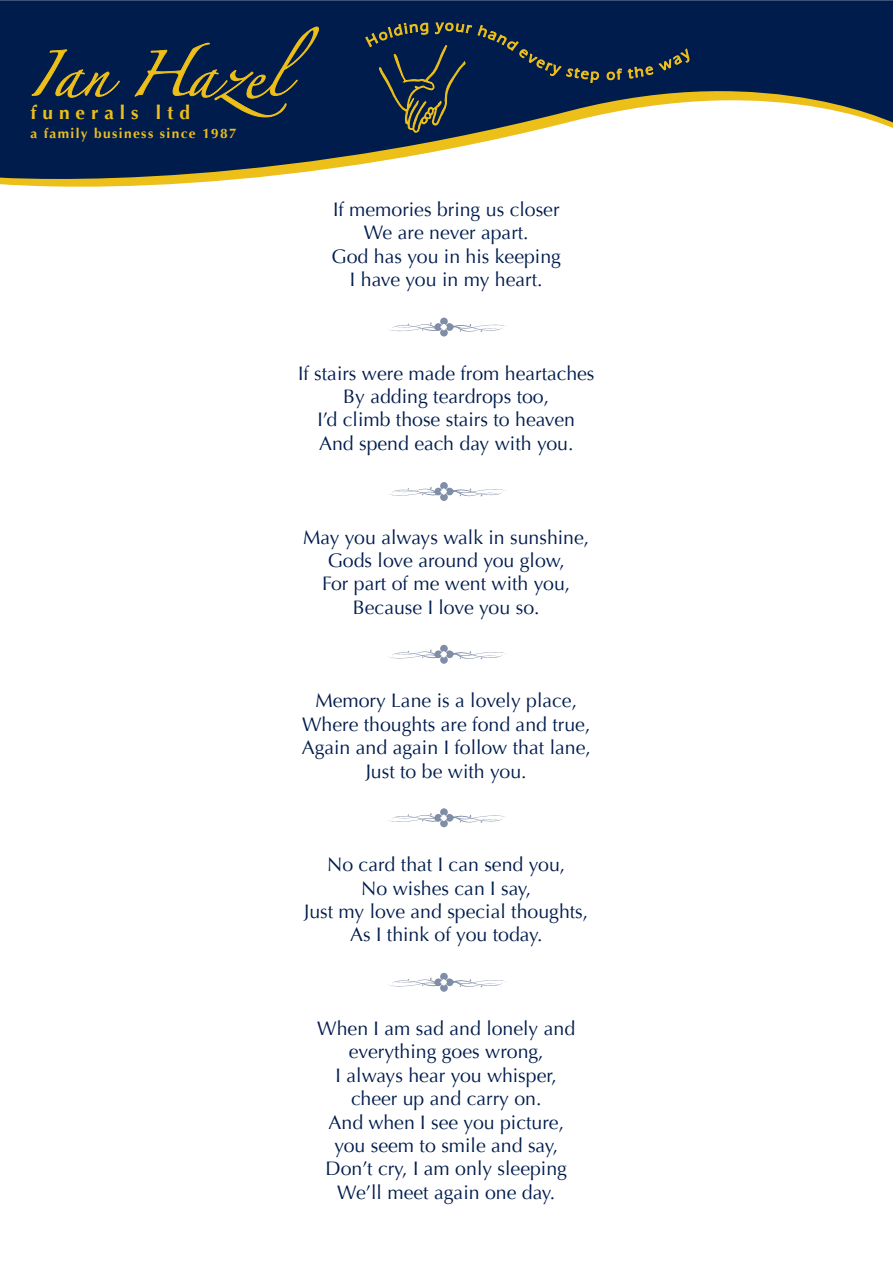
<style>
.page{position:relative;width:893px;height:1263px;background:#fff}
.page>*{position:absolute;margin:0;border:0;box-sizing:border-box;transform-origin:0 0}
.t1{font:19.5px/23.4px "Optima";color:#001c4d;text-align:center}
.t2{font:700 19.2px "Optima";letter-spacing:.31em;color:#edbf19}
.t3{font:700 13.65px "Optima";letter-spacing:.1em;color:#edbf19}
</style>
<div class="page">
<svg style="left:0;top:0;width:893px;height:187px;fill:#001c4d"></svg>
<svg style="left:31px;top:49px;width:89px;height:49px"></svg>
<svg style="left:134px;top:26px;width:185px;height:92px"></svg>
<svg style="left:365px;top:3px;width:234px;height:142px"></svg>
<svg style="left:606px;top:45px;width:84px;height:72px"></svg>
<div style="left:440px;top:318px;width:8px;height:7px;background:#808da6;border-radius:50%"></div>
<div style="left:440px;top:329px;width:8px;height:7px;background:#808da6;border-radius:50%"></div>
<svg style="left:388px;top:321px;width:119px;height:14px"></svg>
<svg style="left:440px;top:482px;width:8px;height:8px"></svg>
<svg style="left:388px;top:485px;width:118px;height:14px"></svg>
<div style="left:440px;top:645px;width:8px;height:7px;background:#808da6;border-radius:50%"></div>
<svg style="left:388px;top:648px;width:119px;height:14px"></svg>
<svg style="left:440px;top:808px;width:8px;height:8px"></svg>
<div style="left:440px;top:820px;width:8px;height:7px;background:#8592aa;border-radius:50%"></div>
<svg style="left:388px;top:812px;width:119px;height:14px"></svg>
<div style="left:440px;top:973px;width:8px;height:7px;background:#808da6;border-radius:50%"></div>
<svg style="left:388px;top:976px;width:119px;height:14px"></svg>
<p class="t2" style="left:30px;top:102px;width:161px">funerals ltd</p>
<p class="t3" style="left:30px;top:126px;width:208px">a family business since 1987</p>
<p class="t1" style="left:332px;top:198px;width:231px">If memories bring us closer<br>We are never apart.<br>God has you in his keeping<br>I have you in my heart.</p>
<p class="t1" style="left:298px;top:362px;width:298px">If stairs were made from heartaches<br>By adding teardrops too,<br>I’d climb those stairs to heaven<br>And spend each day with you.</p>
<p class="t1" style="left:303px;top:525px;width:288px">May you always walk in sunshine,<br>Gods love around you glow,<br>For part of me went with you,<br>Because I love you so.</p>
<p class="t1" style="left:302px;top:689px;width:291px">Memory Lane is a lovely place,<br>Where thoughts are fond and true,<br>Again and again I follow that lane,<br>Just to be with you.</p>
<p class="t1" style="left:304px;top:853px;width:285px">No card that I can send you,<br>No wishes can I say,<br>Just my love and special thoughts,<br>As I think of you today.</p>
<p class="t1" style="left:317px;top:1017px;width:259px">When I am sad and lonely and everything goes wrong,<br>I always hear you whisper, cheer up and carry on.<br>And when I see you picture, you seem to smile and say,<br>Don’t cry, I am only sleeping<br>We’ll meet again one day.</p>
</div>
